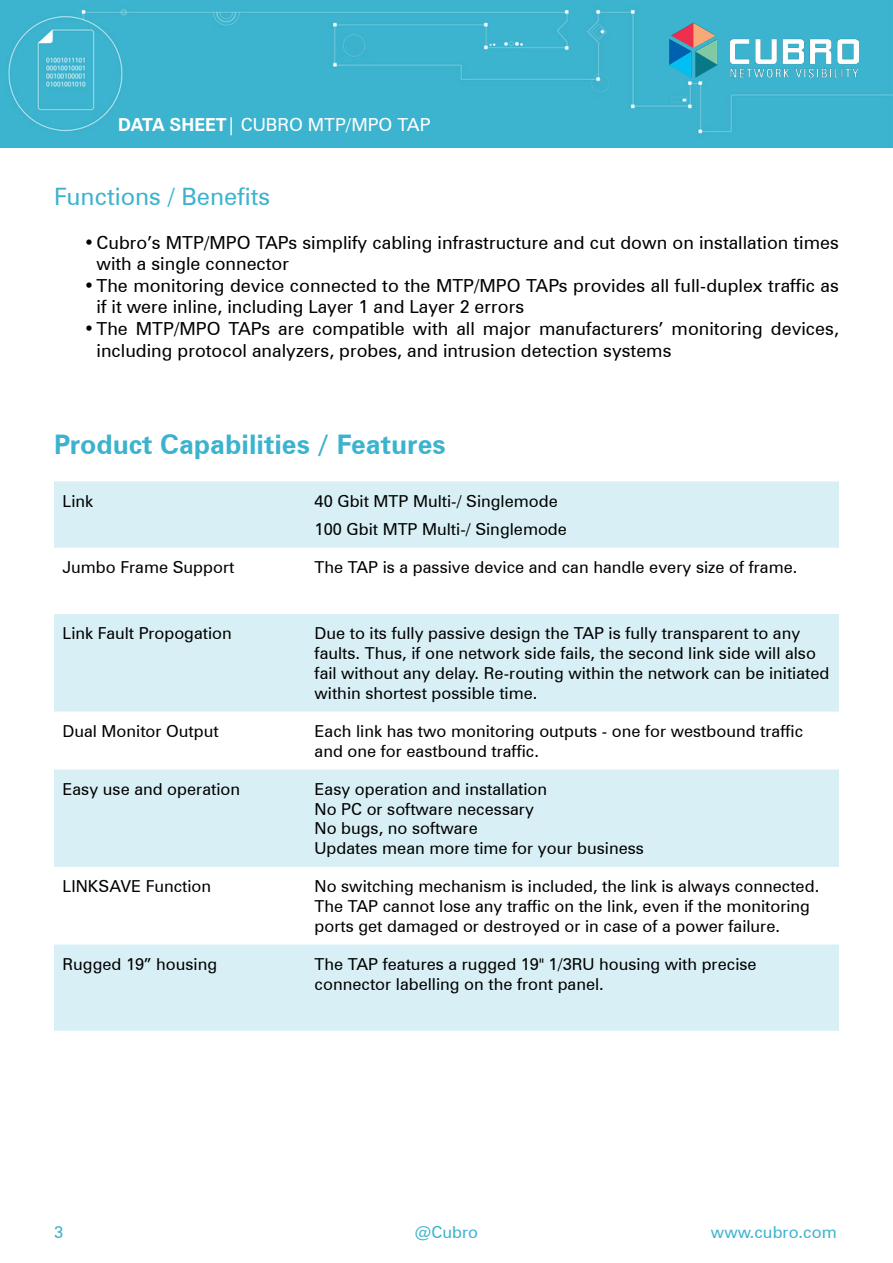
<style>
.page{position:relative;width:893px;height:1263px;background:#fff}
.page>*{position:absolute;margin:0;border:0;box-sizing:border-box;transform-origin:0 0}
.t1{font:700 27px "Zurich BT";color:#3cb3ce}
.t2{font:24px "Zurich BT";color:#3cb3ce}
.t3{font:18px/21.6px "Zurich BT";color:#000}
.t4{font:18px "Zurich BT";color:#fff}
.t5{font:16.5px/19.8px "Zurich BT";color:#000}
.t6{font:16.5px "Zurich BT";color:#3cb3ce}
.s1{font-weight:700}
</style>
<div class="page">
<div style="left:0;top:0;width:893px;height:147px;background:#3cb4cf"></div>
<img style="left:669px;top:17px;width:189px;height:65px">
<svg style="left:54px;top:481px;width:785px;height:550px;fill:#d8f0f5"></svg>
<p class="t4" style="left:118px;top:114px;width:314px"><span class="s1">DATA SHEET</span>| CUBRO MTP/MPO TAP</p>
<h2 class="t2" style="left:54px;top:182px;width:218px">Functions / Benefits</h2>
<p class="t3" style="left:97px;top:231px;width:744px;text-indent:-13px">•Cubro’s MTP/MPO TAPs simplify cabling infrastructure and cut down on installation times with a single connector</p>
<p class="t3" style="left:97px;top:274px;width:744px;text-indent:-13px">•The monitoring device connected to the MTP/MPO TAPs provides all full-duplex traffic as if it were inline, including Layer 1 and Layer 2 errors</p>
<p class="t3" style="left:97px;top:318px;width:744px;text-indent:-13px">•The MTP/MPO TAPs are compatible with all major manufacturers’ monitoring devices, including protocol analyzers, probes, and intrusion detection systems</p>
<h1 class="t1" style="left:54px;top:428px;width:393px">Product Capabilities / Features</h1>
<p class="t5" style="left:63px;top:491px;width:32px">Link</p>
<p class="t5" style="left:315px;top:486px;width:254px;line-height:28.3px">40 Gbit MTP Multi-/ Singlemode<br>100 Gbit MTP Multi-/ Singlemode</p>
<p class="t5" style="left:63px;top:557px;width:173px">Jumbo Frame Support</p>
<p class="t5" style="left:315px;top:557px;width:484px">The TAP is a passive device and can handle every size of frame.</p>
<p class="t5" style="left:63px;top:623px;width:171px">Link Fault Propogation</p>
<p class="t5" style="left:315px;top:623px;width:516px">Due to its fully passive design the TAP is fully transparent to any faults. Thus, if one network side fails, the second link side will also fail without any delay. Re-routing within the network can be initiated within shortest possible time.</p>
<p class="t5" style="left:63px;top:721px;width:158px">Dual Monitor Output</p>
<p class="t5" style="left:315px;top:721px;width:490px">Each link has two monitoring outputs - one for westbound traffic and one for eastbound traffic.</p>
<p class="t5" style="left:63px;top:779px;width:179px">Easy use and operation</p>
<p class="t5" style="left:315px;top:779px;width:331px">Easy operation and installation<br>No PC or software necessary<br>No bugs, no software<br>Updates mean more time for your business</p>
<p class="t5" style="left:63px;top:876px;width:150px">LINKSAVE Function</p>
<p class="t5" style="left:315px;top:876px;width:506px">No switching mechanism is included, the link is always connected.<br>The TAP cannot lose any traffic on the link, even if the monitoring ports get damaged or destroyed or in case of a power failure.</p>
<p class="t5" style="left:63px;top:954px;width:156px">Rugged 19” housing</p>
<p class="t5" style="left:315px;top:954px;width:444px">The TAP features a rugged 19" 1/3RU housing with precise connector labelling on the front panel.</p>
<p class="t6" style="left:54px;top:1222px;width:11px">3</p>
<p class="t6" style="left:415px;top:1222px;width:65px">@Cubro</p>
<p class="t6" style="left:711px;top:1222px;width:127px">www.cubro.com</p>
</div>
